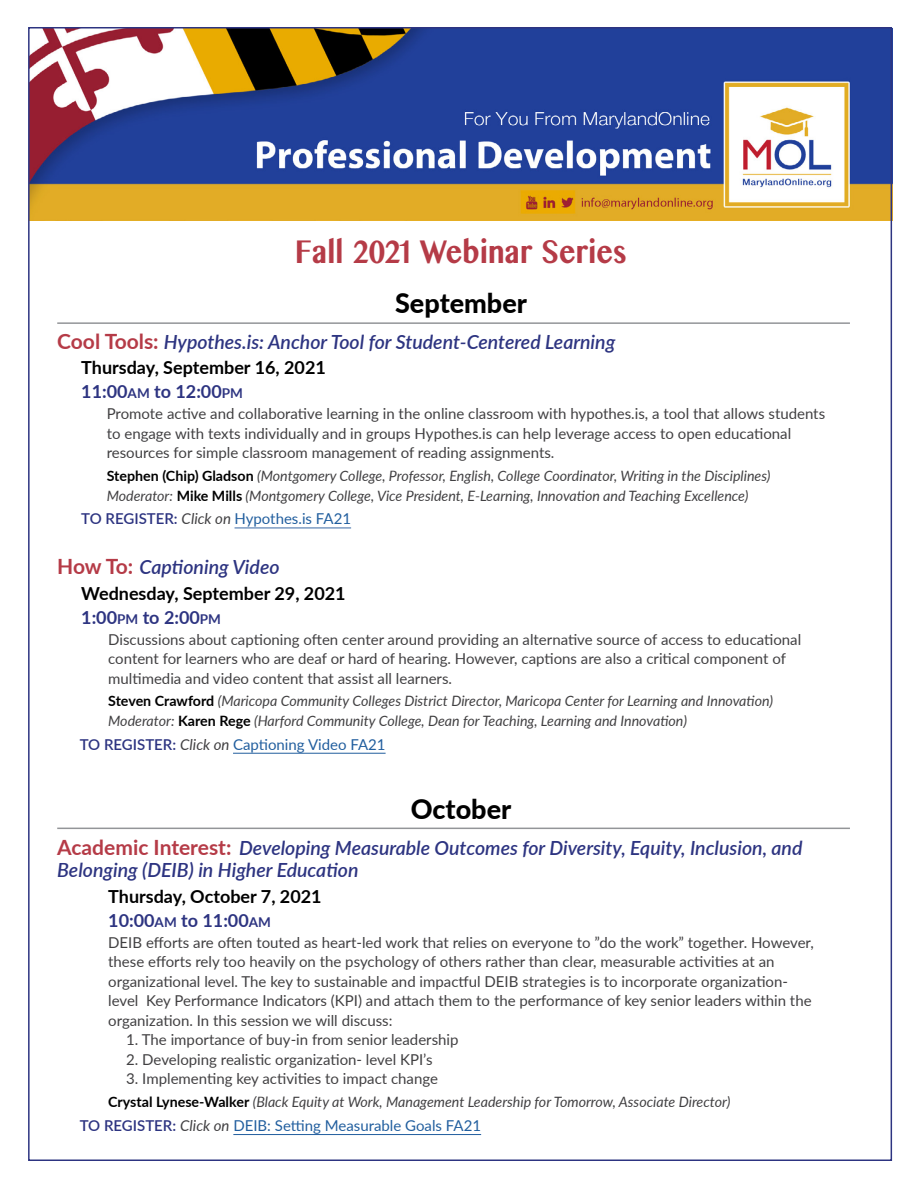
<style>
.page{position:relative;width:918px;height:1188px;background:#fff}
.page>*{position:absolute;margin:0;border:0;box-sizing:border-box;transform-origin:0 0}
.t1{font:700 36px "Kannada MN";color:#b53b47;scale:.85 1}
.t2{font:800 27px "Lato";color:#000}
.t3{font:italic 600 19.5px/22.5px "Lato";color:#2d3481}
.t4{font:700 18px/24px "Lato";color:#000}
.t5{font:15px/19.5px "Lato";color:#414042}
.t6{font:15px "Lato";color:#215e9e}
.t7{font:italic 14.25px/19.5px "Lato";color:#414042}
.s1{font-weight:700;font-style:normal;font-size:21px;color:#b53b47}
.s2{color:#2d3481}
.s3{font-size:13.5px;color:#2d3481}
.s4{font-weight:700;font-style:normal;color:#000}
.s5{font-weight:600;color:#2d3481}
.s6{font-style:italic;color:#414042}
</style>
<div class="page">
<img style="left:31px;top:30px;width:858px;height:191px">
<hr style="left:235px;top:528px;width:116px;height:1px;background:#3a68a5">
<hr style="left:233px;top:753px;width:153px;height:1px;background:#215e9e">
<hr style="left:233px;top:1134px;width:248px;height:1px;background:#215e9e">
<hr style="left:57px;top:322px;width:793px;height:2px;background:#939598">
<hr style="left:57px;top:828px;width:793px;height:1px;background:#939598">
<h1 class="t1" style="left:295px;top:230px;width:392px">Fall 2021 Webinar Series</h1>
<h2 class="t2" style="left:395px;top:283px;width:133px">September</h2>
<h3 class="t3" style="left:57px;top:329px;width:560px"><span class="s1">Cool Tools:</span> Hypothes.is: Anchor Tool for Student-Centered Learning</h3>
<p class="t4" style="left:81px;top:355px;width:246px">Thursday, September 16, 2021<br><span class="s2">11:00</span><span class="s3">AM</span> <span class="s2">to 12:00</span><span class="s3">PM</span></p>
<p class="t5" style="left:107px;top:404px;width:720px">Promote active and collaborative learning in the online classroom with hypothes.is, a tool that allows students to engage with texts individually and in groups Hypothes.is can help leverage access to open educational resources for simple classroom management of reading assignments.</p>
<p class="t7" style="left:107px;top:466px;width:665px"><span class="s4">Stephen (Chip) Gladson</span> (Montgomery College, Professor, English, College Coordinator, Writing in the Disciplines)<br>Moderator: <span class="s4">Mike Mills</span> (Montgomery College, Vice President, E-Learning, Innovation and Teaching Excellence)</p>
<p class="t6" style="left:81px;top:508px;width:271px"><span class="s5">TO REGISTER:</span> <span class="s6">Click on</span> Hypothes.is FA21</p>
<h3 class="t3" style="left:57px;top:555px;width:224px"><span class="s1">How To:</span> Captioning Video</h3>
<p class="t4" style="left:81px;top:580px;width:266px">Wednesday, September 29, 2021<br><span class="s2">1:00</span><span class="s3">PM</span> <span class="s2">to 2:00</span><span class="s3">PM</span></p>
<p class="t5" style="left:108px;top:629px;width:695px">Discussions about captioning often center around providing an alternative source of access to educational content for learners who are deaf or hard of hearing. However, captions are also a critical component of multimedia and video content that assist all learners.</p>
<p class="t7" style="left:108px;top:691px;width:667px"><span class="s4">Steven Crawford</span> (Maricopa Community Colleges District Director, Maricopa Center for Learning and Innovation)<br>Moderator: <span class="s4">Karen Rege</span> (Harford Community College, Dean for Teaching, Learning and Innovation)</p>
<p class="t6" style="left:80px;top:734px;width:307px"><span class="s5">TO REGISTER:</span> <span class="s6">Click on</span> Captioning Video FA21</p>
<h2 class="t2" style="left:411px;top:789px;width:102px">October</h2>
<h3 class="t3" style="left:57px;top:836px;width:747px"><span class="s1">Academic Interest:</span> Developing Measurable Outcomes for Diversity, Equity, Inclusion, and<br>Belonging (DEIB) in Higher Education</h3>
<p class="t4" style="left:108px;top:884px;width:215px">Thursday, October 7, 2021<br><span class="s2">10:00</span><span class="s3">AM</span> <span class="s2">to 11:00</span><span class="s3">AM</span></p>
<p class="t5" style="left:108px;top:932px;width:707px">DEIB efforts are often touted as heart-led work that relies on everyone to ”do the work” together. However, these efforts rely too heavily on the psychology of others rather than clear, measurable activities at an organizational level. The key to sustainable and impactful DEIB strategies is to incorporate organization&shy;level Key Performance Indicators (KPI) and attach them to the performance of key senior leaders within the organization. In this session we will discuss:</p>
<p class="t5" style="left:126px;top:1030px;width:334px">1. The importance of buy-in from senior leadership</p>
<p class="t5" style="left:126px;top:1049px;width:308px">2. Developing realistic organization- level KPI’s</p>
<p class="t5" style="left:126px;top:1069px;width:313px">3. Implementing key activities to impact change</p>
<p class="t7" style="left:108px;top:1092px;width:624px"><span class="s4">Crystal Lynese-Walker</span> (Black Equity at Work, Management Leadership for Tomorrow, Associate Director)</p>
<p class="t6" style="left:80px;top:1115px;width:403px"><span class="s5">TO REGISTER:</span> <span class="s6">Click on</span> DEIB: Setting Measurable Goals FA21</p>
</div>
